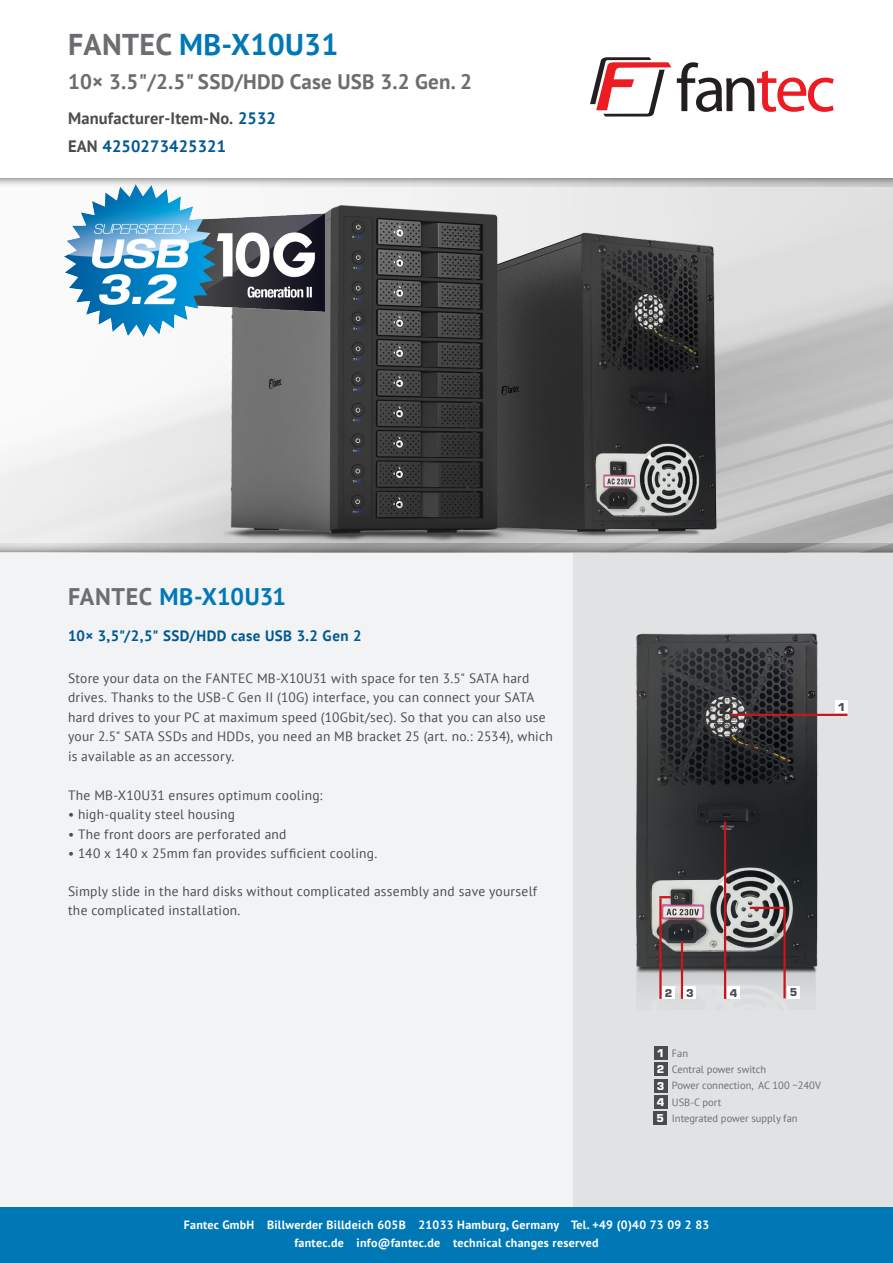
<style>
.page{position:relative;width:893px;height:1263px;background:#fff}
.page>*{position:absolute;margin:0;border:0;box-sizing:border-box;transform-origin:0 0}
.t1{font:700 30px "PT Sans";letter-spacing:.01em;color:#0078b6}
.Überschrift_Seite{font:700 24px "PT Sans";letter-spacing:.015em;color:#0078b6}
.t2{font:700 21px "PT Sans";letter-spacing:.01em;color:#6c6d70}
.t3{font:700 16.5px/28.2px "PT Sans";letter-spacing:.01em;color:#4b4c4d}
.Überschrift_Inhalt{font:700 15px "PT Sans";letter-spacing:.035em;color:#005992}
.Fließtext_DE{font:13.5px/19.5px "PT Sans";letter-spacing:.02em;color:#4b4c4d}
.t4{font:700 12px/18px "PT Sans";letter-spacing:.025em;color:#fff;text-align:center}
.Kopf_Zusatzbezeichnung{font:10.5px "PT Sans";color:#6c6d70}
.Kopf_Zusatzbezeichnung-2{font:700 10.5px "Eurostile";color:#4b4c4d}
.t5{font:700 10.5px "Eurostile";color:#fff}
.s1{color:#6c6d70}
.s2{color:#005992}
</style>
<div class="page">
<svg style="left:573px;top:181px;width:320px;height:1082px;background:#dadadc"></svg>
<div style="left:0;top:179px;width:573px;height:1084px;background:#f2f3f4"></div>
<div style="left:0;top:1208px;width:893px;height:55px;background:#0078b6"></div>
<svg style="left:0;top:543px;width:893px;height:9px;background:#a5a5a5"></svg>
<hr style="left:0;top:552px;width:893px;height:1px;background:#fff">
<svg style="left:0;top:179px;width:893px;height:8px;background:#cacaca"></svg>
<svg style="left:677px;top:62px;width:157px;height:50px"></svg>
<svg style="left:590px;top:57px;width:81px;height:60px"></svg>
<img style="left:636px;top:633px;width:212px;height:366px">
<hr style="left:731px;top:714px;width:116px;height:2px;background:#cb151d">
<div style="left:835px;top:700px;width:12px;height:13px;background:#fff"></div>
<hr style="left:724px;top:821px;width:2px;height:178px;background:#cb151d">
<div style="left:727px;top:987px;width:12px;height:12px;background:#fff"></div>
<hr style="left:681px;top:941px;width:2px;height:58px;background:#cb151d">
<div style="left:684px;top:987px;width:12px;height:12px;background:#fff"></div>
<svg style="left:659px;top:896px;width:12px;height:2px"></svg>
<hr style="left:659px;top:898px;width:3px;height:101px;background:#cb151d">
<div style="left:662px;top:987px;width:12px;height:12px;background:#fff"></div>
<div style="left:654px;top:1046px;width:13px;height:14px;background:#4b4c4d"></div>
<div style="left:654px;top:1063px;width:13px;height:13px;background:#4b4c4d"></div>
<div style="left:654px;top:1079px;width:13px;height:13px;background:#4b4c4d"></div>
<div style="left:654px;top:1095px;width:13px;height:13px;background:#4b4c4d"></div>
<img style="left:222px;top:204px;width:500px;height:349px">
<img style="left:64px;top:185px;width:260px;height:152px">
<div style="left:654px;top:1111px;width:13px;height:14px;background:#4b4c4d"></div>
<hr style="left:750px;top:907px;width:36px;height:2px;background:#cb151d">
<hr style="left:783px;top:909px;width:3px;height:89px;background:#cb151d">
<div style="left:787px;top:986px;width:12px;height:12px;background:#fff"></div>
<h1 class="t1" style="left:68px;top:25px;width:272px"><span class="s1">FANTEC</span> MB-X10U31</h1>
<h3 class="t2" style="left:68px;top:68px;width:406px">10× 3.5"/2.5" SSD/HDD Case USB 3.2 Gen. 2</h3>
<p class="t3" style="left:68px;top:103px;width:209px">Manufacturer-Item-No. <span class="s2">2532<br></span>EAN <span class="s2">4250273425321</span></p>
<p class="Überschrift_Seite" style="left:68px;top:580px;width:220px"><span class="s1">FANTEC</span> MB-X10U31</p>
<p class="Überschrift_Inhalt" style="left:68px;top:626px;width:295px">10× 3,5"/2,5" SSD/HDD case USB 3.2 Gen 2</p>
<p class="Fließtext_DE" style="left:68px;top:668px;width:486px">Store your data on the FANTEC MB-X10U31 with space for ten 3.5" SATA hard drives. Thanks to the USB-C Gen II (10G) interface, you can connect your SATA hard drives to your PC at maximum speed (10Gbit/sec). So that you can also use your 2.5" SATA SSDs and HDDs, you need an MB bracket 25 (art. no.: 2534), which is available as an accessory.</p>
<p class="Fließtext_DE" style="left:68px;top:785px;width:256px">The MB-X10U31 ensures optimum cooling:</p>
<p class="Fließtext_DE" style="left:68px;top:804px;width:169px">• high-quality steel housing</p>
<p class="Fließtext_DE" style="left:68px;top:824px;width:220px">• The front doors are perforated and</p>
<p class="Fließtext_DE" style="left:68px;top:843px;width:311px">• 140 x 140 x 25mm fan provides sufficient cooling.</p>
<p class="Fließtext_DE" style="left:68px;top:881px;width:471px">Simply slide in the hard disks without complicated assembly and save yourself the complicated installation.</p>
<p class="Kopf_Zusatzbezeichnung-2" style="left:838px;top:700px;width:9px">1</p>
<p class="Kopf_Zusatzbezeichnung-2" style="left:665px;top:986px;width:9px">2</p>
<p class="Kopf_Zusatzbezeichnung-2" style="left:686px;top:986px;width:9px">3</p>
<p class="Kopf_Zusatzbezeichnung-2" style="left:730px;top:986px;width:9px">4</p>
<p class="Kopf_Zusatzbezeichnung-2" style="left:790px;top:986px;width:9px">5</p>
<p class="t5" style="left:657px;top:1047px;width:9px">1</p>
<p class="t5" style="left:657px;top:1063px;width:9px">2</p>
<p class="t5" style="left:657px;top:1079px;width:9px">3</p>
<p class="t5" style="left:657px;top:1095px;width:9px">4</p>
<p class="t5" style="left:657px;top:1111px;width:9px">5</p>
<p class="Kopf_Zusatzbezeichnung" style="left:672px;top:1046px;width:18px">Fan</p>
<p class="Kopf_Zusatzbezeichnung" style="left:672px;top:1062px;width:96px">Central power switch</p>
<p class="Kopf_Zusatzbezeichnung" style="left:672px;top:1079px;width:151px">Power connection, AC 100 ~240V</p>
<p class="Kopf_Zusatzbezeichnung" style="left:672px;top:1095px;width:51px">USB-C port</p>
<p class="Kopf_Zusatzbezeichnung" style="left:672px;top:1111px;width:127px">Integrated power supply fan</p>
<p class="t4" style="left:184px;top:1216px;width:527px">Fantec GmbH Billwerder Billdeich 605B 21033 Hamburg, Germany Tel. +49 (0)40 73 09 2 83 fantec.de info@fantec.de technical changes reserved</p>
</div>
